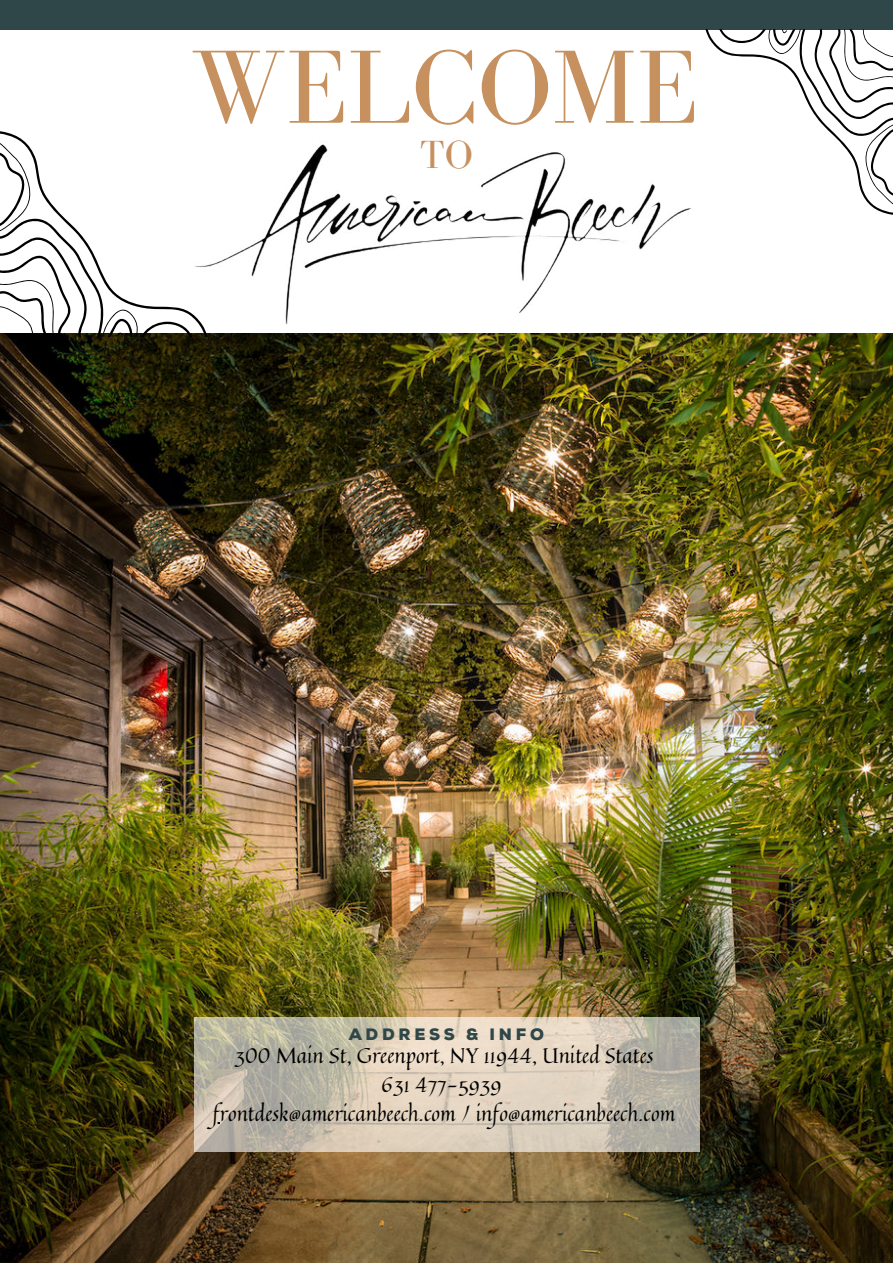
<style>
.page{position:relative;width:893px;height:1264px;background:#fff}
.page>*{position:absolute;margin:0;border:0;box-sizing:border-box;transform-origin:0 0}
.t1{font:107.1px "Bodoni FLF";color:#c6915f}
.t2{font:40.5px "Bodoni FLF";color:#c6915f}
.t3{font:21px/29.2px "Quintessential";color:#000;text-align:center}
.t4{font:900 16.5px "Nexa";letter-spacing:.225em;color:#2f4749}
</style>
<div class="page">
<img style="left:0;top:333px;width:892px;height:929px">
<div style="left:0;top:0;width:892px;height:29px;background:#2f4749"></div>
<svg style="left:195px;top:1017px;width:504px;height:135px;background:#cdc3b2"></svg>
<img style="left:153px;top:29px;width:582px;height:444px">
<svg style="left:705px;top:29px;width:187px;height:186px"></svg>
<svg style="left:0;top:131px;width:208px;height:206px"></svg>
<h1 class="t1" style="left:190px;top:29px;width:510px">WELCOME</h1>
<h2 class="t2" style="left:420px;top:133px;width:54px">TO</h2>
<p class="t4" style="left:349px;top:1024px;width:197px">ADDRESS &amp; INFO</p>
<p class="t3" style="left:213px;top:1040px;width:464px">300 Main St, Greenport, NY 11944, United States<br>631 477-5939<br>frontdesk@americanbeech.com / info@americanbeech.com</p>
</div>
